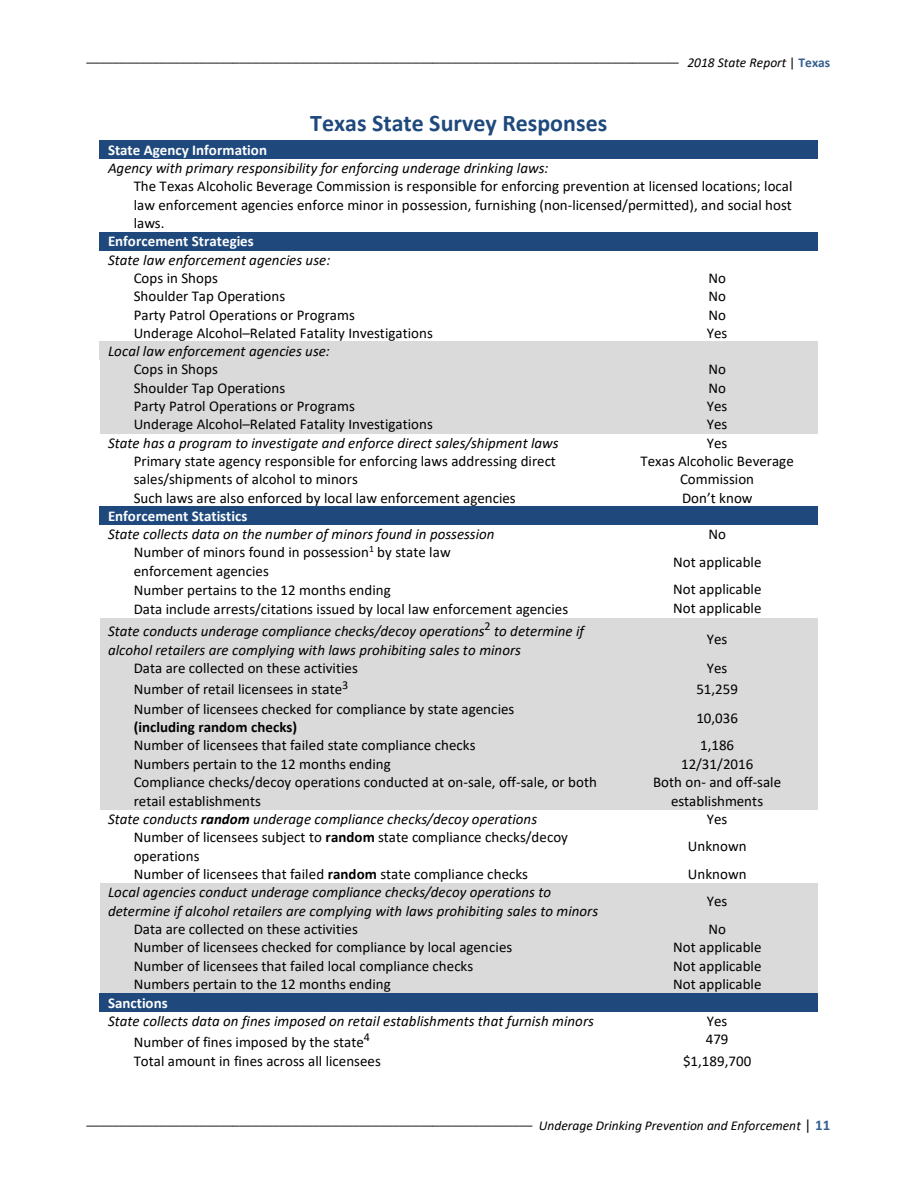
<style>
.page{position:relative;width:918px;height:1188px;background:#fff}
.page>*{position:absolute;margin:0;border:0;box-sizing:border-box;transform-origin:0 0}
.t1{font:700 24px "Calibri";color:#1f497d}
.t2{font:15px/18.3px "Calibri";color:#000}
.t3{font:italic 15px/19px "Calibri";letter-spacing:.005em;color:#000}
.t4{font:700 15px "Calibri";color:#fff}
.t5{font:700 15px "Calibri";letter-spacing:.005em;color:#000}
.t6{font:13.5px "Calibri";color:#000}
.s1{font-style:italic}
.s2{font-weight:700;color:#365f91}
.s3{font-weight:700}
.s4{font-size:15px}
.s5{font-weight:700;font-size:15px;color:#365f91}
</style>
<div class="page">
<div style="left:100px;top:140px;width:718px;height:19px;background:#1f497d"></div>
<div style="left:100px;top:232px;width:718px;height:18px;background:#1f497d"></div>
<div style="left:100px;top:342px;width:718px;height:18px;background:#dadada"></div>
<div style="left:100px;top:360px;width:516px;height:18px;background:#dadada"></div>
<div style="left:616px;top:360px;width:202px;height:18px;background:#dadada"></div>
<div style="left:100px;top:378px;width:516px;height:19px;background:#dadada"></div>
<div style="left:616px;top:378px;width:202px;height:19px;background:#dadada"></div>
<div style="left:100px;top:397px;width:516px;height:18px;background:#dadada"></div>
<div style="left:616px;top:397px;width:202px;height:18px;background:#dadada"></div>
<div style="left:100px;top:415px;width:516px;height:18px;background:#dadada"></div>
<div style="left:616px;top:415px;width:202px;height:18px;background:#dadada"></div>
<div style="left:100px;top:507px;width:718px;height:18px;background:#1f497d"></div>
<div style="left:100px;top:619px;width:516px;height:40px;background:#dadada"></div>
<div style="left:616px;top:619px;width:202px;height:40px;background:#dadada"></div>
<div style="left:100px;top:659px;width:516px;height:18px;background:#dadada"></div>
<div style="left:616px;top:659px;width:202px;height:18px;background:#dadada"></div>
<div style="left:100px;top:677px;width:516px;height:22px;background:#dadada"></div>
<div style="left:616px;top:677px;width:202px;height:22px;background:#dadada"></div>
<div style="left:100px;top:699px;width:516px;height:37px;background:#dadada"></div>
<div style="left:616px;top:699px;width:202px;height:37px;background:#dadada"></div>
<div style="left:100px;top:736px;width:516px;height:18px;background:#dadada"></div>
<div style="left:616px;top:736px;width:202px;height:18px;background:#dadada"></div>
<div style="left:100px;top:754px;width:516px;height:19px;background:#dadada"></div>
<div style="left:616px;top:754px;width:202px;height:19px;background:#dadada"></div>
<div style="left:100px;top:773px;width:516px;height:36px;background:#dadada"></div>
<div style="left:616px;top:773px;width:202px;height:36px;background:#dadada"></div>
<div style="left:100px;top:883px;width:516px;height:37px;background:#dadada"></div>
<div style="left:616px;top:883px;width:202px;height:37px;background:#dadada"></div>
<div style="left:100px;top:920px;width:516px;height:18px;background:#dadada"></div>
<div style="left:616px;top:920px;width:202px;height:18px;background:#dadada"></div>
<div style="left:100px;top:938px;width:516px;height:18px;background:#dadada"></div>
<div style="left:616px;top:938px;width:202px;height:18px;background:#dadada"></div>
<div style="left:100px;top:956px;width:516px;height:19px;background:#dadada"></div>
<div style="left:616px;top:956px;width:202px;height:19px;background:#dadada"></div>
<div style="left:100px;top:975px;width:516px;height:18px;background:#dadada"></div>
<div style="left:616px;top:975px;width:202px;height:18px;background:#dadada"></div>
<div style="left:100px;top:993px;width:718px;height:19px;background:#1f497d"></div>
<p class="t6" style="left:87px;top:47px;width:745px">_________________________________________________________________________________________ <span class="s1">2018 State Report</span> | <span class="s2">Texas</span></p>
<h1 class="t1" style="left:310px;top:106px;width:299px">Texas State Survey Responses</h1>
<p class="t4" style="left:108px;top:139px;width:161px">State Agency Information</p>
<p class="t3" style="left:108px;top:158px;width:442px">Agency with primary responsibility for enforcing underage drinking laws:</p>
<p class="t2" style="left:134px;top:177px;width:660px;text-align:justify">The Texas Alcoholic Beverage Commission is responsible for enforcing prevention at licensed locations; local law enforcement agencies enforce minor in possession, furnishing (non-licensed/permitted), and social host laws.</p>
<p class="t4" style="left:108px;top:231px;width:147px">Enforcement Strategies</p>
<p class="t3" style="left:108px;top:249px;width:224px">State law enforcement agencies use:</p>
<p class="t2" style="left:134px;top:268px;width:86px">Cops in Shops</p>
<p class="t2" style="left:708px;top:268px;width:19px">No</p>
<p class="t2" style="left:134px;top:287px;width:153px">Shoulder Tap Operations</p>
<p class="t2" style="left:708px;top:287px;width:19px">No</p>
<p class="t2" style="left:134px;top:305px;width:223px">Party Patrol Operations or Programs</p>
<p class="t2" style="left:708px;top:305px;width:19px">No</p>
<p class="t2" style="left:134px;top:323px;width:301px">Underage Alcohol–Related Fatality Investigations</p>
<p class="t2" style="left:707px;top:323px;width:22px">Yes</p>
<p class="t3" style="left:108px;top:341px;width:223px">Local law enforcement agencies use:</p>
<p class="t2" style="left:134px;top:360px;width:86px">Cops in Shops</p>
<p class="t2" style="left:708px;top:360px;width:19px">No</p>
<p class="t2" style="left:134px;top:378px;width:153px">Shoulder Tap Operations</p>
<p class="t2" style="left:708px;top:378px;width:19px">No</p>
<p class="t2" style="left:134px;top:396px;width:223px">Party Patrol Operations or Programs</p>
<p class="t2" style="left:707px;top:396px;width:22px">Yes</p>
<p class="t2" style="left:134px;top:415px;width:301px">Underage Alcohol–Related Fatality Investigations</p>
<p class="t2" style="left:707px;top:415px;width:22px">Yes</p>
<p class="t3" style="left:108px;top:433px;width:452px">State has a program to investigate and enforce direct sales/shipment laws</p>
<p class="t2" style="left:707px;top:433px;width:22px">Yes</p>
<p class="t2" style="left:134px;top:451px;width:424px">Primary state agency responsible for enforcing laws addressing direct sales/shipments of alcohol to minors</p>
<p class="t2" style="left:641px;top:451px;width:155px;text-align:center">Texas Alcoholic Beverage<br>Commission</p>
<p class="t2" style="left:134px;top:488px;width:384px">Such laws are also enforced by local law enforcement agencies</p>
<p class="t2" style="left:682px;top:488px;width:72px">Don’t know</p>
<p class="t4" style="left:108px;top:505px;width:141px">Enforcement Statistics</p>
<p class="t3" style="left:108px;top:524px;width:388px">State collects data on the number of minors found in possession</p>
<p class="t2" style="left:708px;top:525px;width:19px">No</p>
<p class="t2" style="left:134px;top:543px;width:319px">Number of minors found in possession<sup>1</sup> by state law enforcement agencies</p>
<p class="t2" style="left:673px;top:552px;width:90px">Not applicable</p>
<p class="t2" style="left:134px;top:580px;width:259px">Number pertains to the 12 months ending</p>
<p class="t2" style="left:673px;top:580px;width:90px">Not applicable</p>
<p class="t2" style="left:134px;top:600px;width:436px">Data include arrests/citations issued by local law enforcement agencies</p>
<p class="t2" style="left:673px;top:599px;width:90px">Not applicable</p>
<p class="t3" style="left:108px;top:621px;width:478px">State conducts underage compliance checks/decoy operations<sup>2</sup> to determine if alcohol retailers are complying with laws prohibiting sales to minors</p>
<p class="t2" style="left:707px;top:629px;width:22px">Yes</p>
<p class="t2" style="left:134px;top:659px;width:226px">Data are collected on these activities</p>
<p class="t2" style="left:707px;top:659px;width:22px">Yes</p>
<p class="t2" style="left:134px;top:680px;width:216px">Number of retail licensees in state<sup>3</sup></p>
<p class="t2" style="left:696px;top:679px;width:43px">51,259</p>
<p class="t2" style="left:134px;top:699px;width:382px">Number of licensees checked for compliance by state agencies</p>
<p class="t5" style="left:134px;top:716px;width:165px">(including random checks)</p>
<p class="t2" style="left:696px;top:708px;width:43px">10,036</p>
<p class="t2" style="left:134px;top:736px;width:343px">Number of licensees that failed state compliance checks</p>
<p class="t2" style="left:700px;top:736px;width:36px">1,186</p>
<p class="t2" style="left:134px;top:754px;width:259px">Numbers pertain to the 12 months ending</p>
<p class="t2" style="left:681px;top:754px;width:74px">12/31/2016</p>
<p class="t2" style="left:134px;top:773px;width:465px">Compliance checks/decoy operations conducted at on-sale, off-sale, or both retail establishments</p>
<p class="t2" style="left:653px;top:773px;width:130px;text-align:center">Both on- and off-sale establishments</p>
<p class="t3" style="left:108px;top:809px;width:431px">State conducts <span class="s3">random</span> underage compliance checks/decoy operations</p>
<p class="t2" style="left:707px;top:809px;width:22px">Yes</p>
<p class="t2" style="left:134px;top:828px;width:436px">Number of licensees subject to <span class="s3">random</span> state compliance checks/decoy operations</p>
<p class="t2" style="left:688px;top:837px;width:60px">Unknown</p>
<p class="t2" style="left:134px;top:864px;width:396px">Number of licensees that failed <span class="s3">random</span> state compliance checks</p>
<p class="t2" style="left:688px;top:864px;width:60px">Unknown</p>
<p class="t3" style="left:108px;top:883px;width:492px;line-height:18.3px">Local agencies conduct underage compliance checks/decoy operations to determine if alcohol retailers are complying with laws prohibiting sales to minors</p>
<p class="t2" style="left:707px;top:892px;width:22px">Yes</p>
<p class="t2" style="left:134px;top:920px;width:226px">Data are collected on these activities</p>
<p class="t2" style="left:708px;top:920px;width:19px">No</p>
<p class="t2" style="left:134px;top:938px;width:380px">Number of licensees checked for compliance by local agencies</p>
<p class="t2" style="left:673px;top:938px;width:90px">Not applicable</p>
<p class="t2" style="left:134px;top:956px;width:341px">Number of licensees that failed local compliance checks</p>
<p class="t2" style="left:673px;top:956px;width:90px">Not applicable</p>
<p class="t2" style="left:134px;top:975px;width:259px">Numbers pertain to the 12 months ending</p>
<p class="t2" style="left:673px;top:975px;width:90px">Not applicable</p>
<p class="t4" style="left:108px;top:992px;width:61px">Sanctions</p>
<p class="t3" style="left:108px;top:1011px;width:487px">State collects data on fines imposed on retail establishments that furnish minors</p>
<p class="t2" style="left:707px;top:1011px;width:22px">Yes</p>
<p class="t2" style="left:134px;top:1032px;width:238px">Number of fines imposed by the state<sup>4</sup></p>
<p class="t2" style="left:706px;top:1030px;width:24px">479</p>
<p class="t2" style="left:134px;top:1052px;width:249px">Total amount in fines across all licensees</p>
<p class="t2" style="left:683px;top:1052px;width:70px">$1,189,700</p>
<p class="t6" style="left:87px;top:1110px;width:745px">___________________________________________________________________ <span class="s1">Underage Drinking Prevention and Enforcement</span> <span class="s4">|</span> <span class="s5">11</span></p>
</div>
